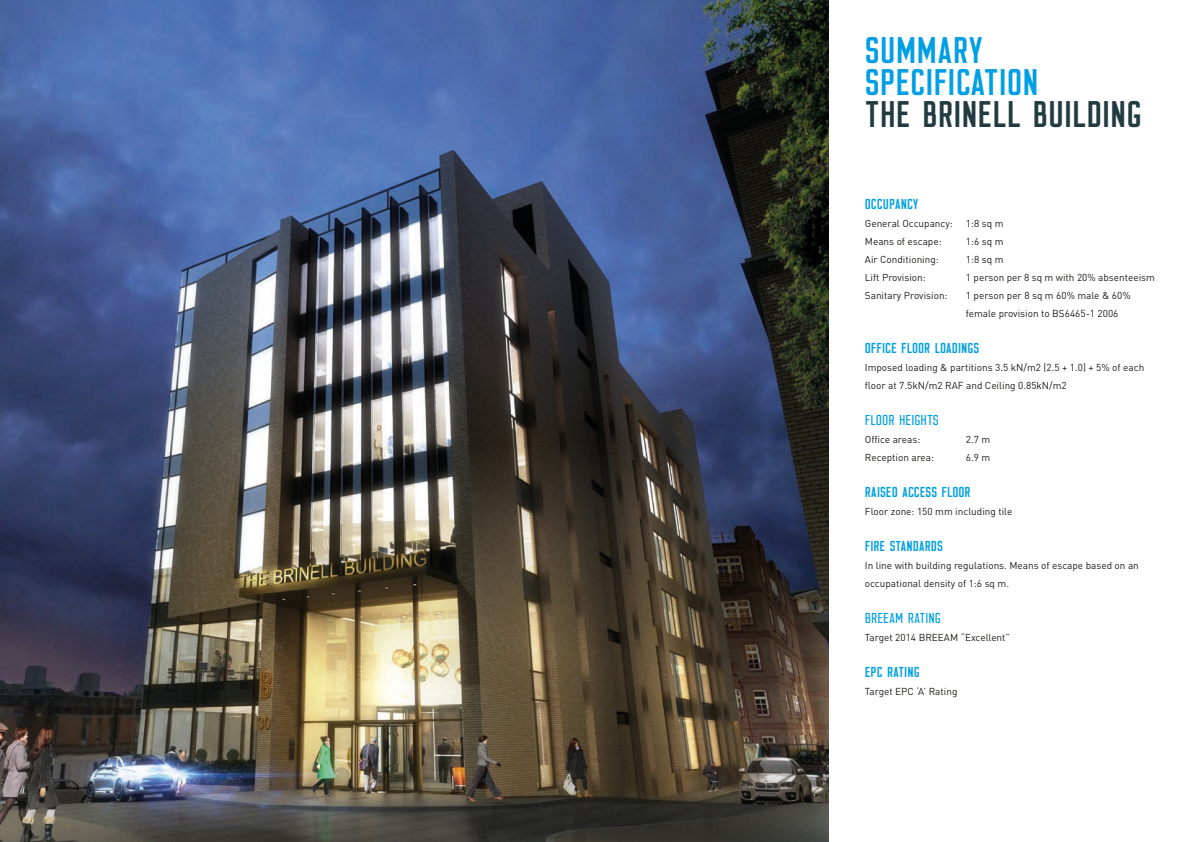
<style>
.page{position:relative;width:1191px;height:842px;background:#fff}
.page>*{position:absolute;margin:0;border:0;box-sizing:border-box;transform-origin:0 0}
.t1{font:500 36px/32px "Clarke";color:#009fe3}
.t2{font:500 36px "Clarke";color:#213b41}
.t3{font:500 14px "Clarke";color:#009fe3}
.t4{font:14px "Clarke";color:#009fe3}
.t5{font:10px/18px "DIN";color:#1d1d1b}
</style>
<div class="page">
<img style="left:0;top:0;width:829px;height:842px">
<h1 class="t1" style="left:865px;top:33px;width:175px">SUMMARY<br>SPECIFICATION</h1>
<h1 class="t2" style="left:865px;top:93px;width:279px">THE BRINELL BUILDING</h1>
<h2 class="t3" style="left:865px;top:196px;width:55px">OCCUPANCY</h2>
<p class="t5" style="left:865px;top:214px;width:89px">General Occupancy:</p>
<p class="t5" style="left:966px;top:214px;width:39px">1:8 sq m</p>
<p class="t5" style="left:865px;top:232px;width:78px">Means of escape:</p>
<p class="t5" style="left:966px;top:232px;width:39px">1:6 sq m</p>
<p class="t5" style="left:865px;top:250px;width:75px">Air Conditioning:</p>
<p class="t5" style="left:966px;top:250px;width:39px">1:8 sq m</p>
<p class="t5" style="left:865px;top:268px;width:62px">Lift Provision:</p>
<p class="t5" style="left:966px;top:268px;width:190px">1 person per 8 sq m with 20% absenteeism</p>
<p class="t5" style="left:865px;top:286px;width:84px">Sanitary Provision:</p>
<p class="t5" style="left:966px;top:286px;width:166px">1 person per 8 sq m 60% male &amp; 60% female provision to BS6465-1 2006</p>
<h2 class="t3" style="left:865px;top:340px;width:116px">OFFICE FLOOR LOADINGS</h2>
<p class="t5" style="left:865px;top:358px;width:281px">Imposed loading &amp; partitions 3.5 kN/m2 (2.5 + 1.0) + 5% of each floor at 7.5kN/m2 RAF and Ceiling 0.85kN/m2</p>
<h2 class="t4" style="left:865px;top:413px;width:75px">FLOOR HEIGHTS</h2>
<p class="t5" style="left:865px;top:430px;width:57px">Office areas:</p>
<p class="t5" style="left:966px;top:430px;width:26px">2.7 m</p>
<p class="t5" style="left:865px;top:448px;width:71px">Reception area:</p>
<p class="t5" style="left:966px;top:448px;width:26px">6.9 m</p>
<h2 class="t3" style="left:865px;top:484px;width:107px">RAISED ACCESS FLOOR</h2>
<p class="t5" style="left:865px;top:502px;width:149px">Floor zone: 150 mm including tile</p>
<h2 class="t3" style="left:865px;top:538px;width:79px">FIRE STANDARDS</h2>
<p class="t5" style="left:865px;top:556px;width:275px">In line with building regulations. Means of escape based on an occupational density of 1:6 sq m.</p>
<h2 class="t4" style="left:865px;top:611px;width:78px">BREEAM RATING</h2>
<p class="t5" style="left:865px;top:628px;width:147px">Target 2014 BREEAM “Excellent”</p>
<h2 class="t3" style="left:865px;top:664px;width:56px">EPC RATING</h2>
<p class="t5" style="left:865px;top:682px;width:94px">Target EPC ‘A’ Rating</p>
</div>
